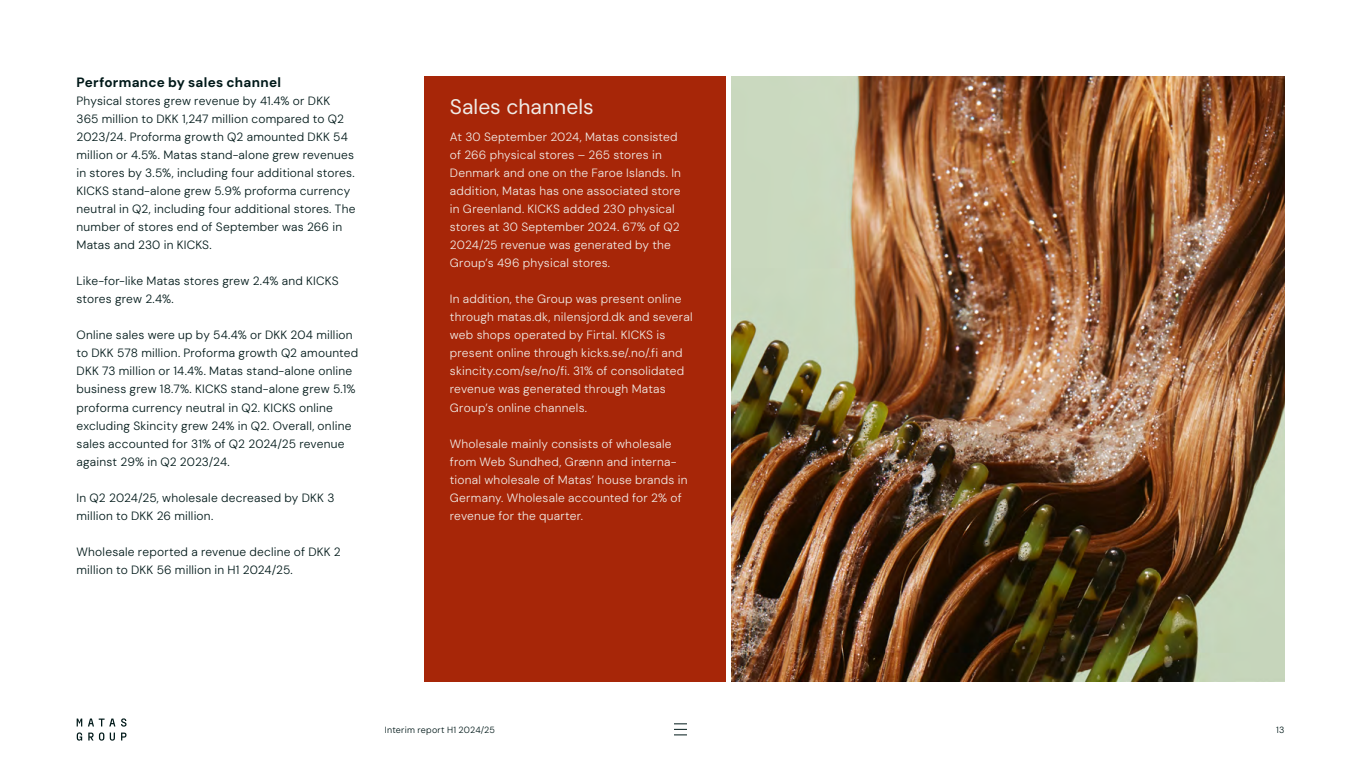
<style>
.page{position:relative;width:1361px;height:766px;background:#fff}
.page>*{position:absolute;margin:0;border:0;box-sizing:border-box;transform-origin:0 0}
.t1{font:21px "DM Sans";letter-spacing:.005em;color:#f0ebe6}
.t2{font:700 13.5px "DM Sans";letter-spacing:.02em;color:#001919}
.t3{font:300 12px/18px "DM Sans";letter-spacing:.015em;color:#001919}
.t4{font:300 12px/18px "DM Sans";letter-spacing:.02em;color:#f0ebe6}
.t5{font:300 9px "DM Sans";letter-spacing:.02em;color:#001919}
</style>
<div class="page">
<img style="left:732px;top:77px;width:552px;height:604px">
<div style="left:423px;top:77px;width:302px;height:604px;background:#a72608"></div>
<svg style="left:674px;top:723px;width:13px;height:12px"></svg>
<svg style="left:77px;top:718px;width:49px;height:22px"></svg>
<p class="t2" style="left:77px;top:74px;width:206px">Performance by sales channel</p>
<p class="t3" style="left:77px;top:92px;width:280px">Physical stores grew revenue by 41.4% or DKK<br>365 million to DKK 1,247 million compared to Q2<br>2023/24. Proforma growth Q2 amounted DKK 54 million or 4.5%. Matas stand-alone grew revenues in stores by 3.5%, including four additional stores.<br>KICKS stand-alone grew 5.9% proforma currency neutral in Q2, including four additional stores. The number of stores end of September was 266 in Matas and 230 in KICKS.</p>
<p class="t3" style="left:77px;top:272px;width:264px">Like-for-like Matas stores grew 2.4% and KICKS stores grew 2.4%.</p>
<p class="t3" style="left:77px;top:326px;width:283px">Online sales were up by 54.4% or DKK 204 million to DKK 578 million. Proforma growth Q2 amounted DKK 73 million or 14.4%. Matas stand-alone online business grew 18.7%. KICKS stand-alone grew 5.1% proforma currency neutral in Q2. KICKS online excluding Skincity grew 24% in Q2. Overall, online sales accounted for 31% of Q2 2024/25 revenue against 29% in Q2 2023/24.</p>
<p class="t3" style="left:77px;top:488px;width:259px">In Q2 2024/25, wholesale decreased by DKK 3 million to DKK 26 million.</p>
<p class="t3" style="left:77px;top:542px;width:266px">Wholesale reported a revenue decline of DKK 2 million to DKK 56 million in H1 2024/25.</p>
<h1 class="t1" style="left:450px;top:94px;width:145px">Sales channels</h1>
<p class="t4" style="left:450px;top:128px;width:233px">At 30 September 2024, Matas consisted of 266 physical stores – 265 stores in Denmark and one on the Faroe Islands. In addition, Matas has one associated store in Greenland. KICKS added 230 physical stores at 30 September 2024. 67% of Q2<br>2024/25 revenue was generated by the Group’s 496 physical stores.</p>
<p class="t4" style="left:450px;top:290px;width:244px">In addition, the Group was present online through matas.dk, nilensjord.dk and several web shops operated by Firtal. KICKS is present online through kicks.se/.no/.fi and skincity.com/se/no/fi. 31% of consolidated revenue was generated through Matas Group’s online channels.</p>
<p class="t4" style="left:450px;top:434px;width:239px">Wholesale mainly consists of wholesale from Web Sundhed, Grænn and interna&shy;tional wholesale of Matas’ house brands in Germany. Wholesale accounted for 2% of revenue for the quarter.</p>
<p class="t5" style="left:385px;top:723px;width:112px">Interim report H1 2024/25</p>
<p class="t5" style="left:1276px;top:723px;width:10px">13</p>
</div>
